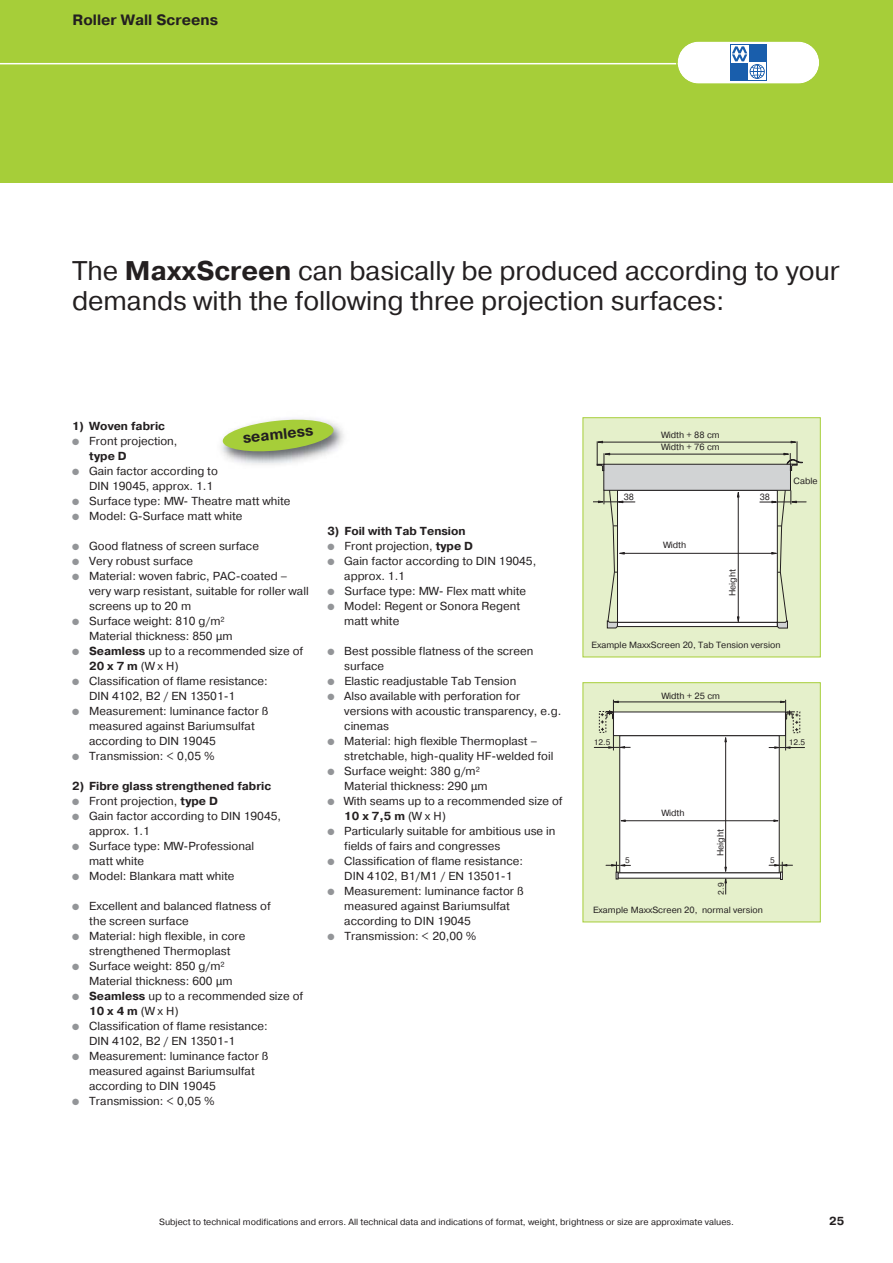
<style>
.page{position:relative;width:893px;height:1263px;background:#fff}
.page>*{position:absolute;margin:0;border:0;box-sizing:border-box;transform-origin:0 0}
.t1{font:27px/30px "Pragmatica";letter-spacing:-.005em;color:#231f20}
.t2{font:700 15px "Pragmatica";color:#231f20}
.t3{font:11.7px/15px "Pragmatica";color:#231f20}
.t4{font:700 11.7px "Pragmatica";color:#231f20}
.t5{font:9px "Pragmatica";color:#231f20}
.t6{font:8.85px "Pragmatica Book A";color:#231f20}
.t7{font:7.95px "Pragmatica Book A";color:#231f20}
.s1{font-weight:700}
.s2{color:#939598}
</style>
<div class="page">
<div style="left:0;top:0;width:893px;height:183px;background:#a6ce39"></div>
<hr style="left:0;top:63px;width:811px;height:1px;background:#fff">
<svg style="left:676px;top:41px;width:143px;height:43px;background:#d2e1dd"></svg>
<div style="left:583px;top:683px;width:237px;height:238px;background:#e5f0cb"></div>
<div style="left:583px;top:682px;width:238px;height:240px;border:1px solid #a6ce39"></div>
<div style="left:620px;top:735px;width:159px;height:138px;background:#fff"></div>
<hr style="left:625px;top:820px;width:150px;height:1px;background:#231f20">
<svg style="left:619px;top:820px;width:7px;height:2px"></svg>
<svg style="left:773px;top:820px;width:7px;height:2px"></svg>
<hr style="left:725px;top:741px;width:1px;height:126px;background:#231f20">
<svg style="left:724px;top:736px;width:3px;height:6px"></svg>
<hr style="left:618px;top:702px;width:163px;height:1px;background:#231f20">
<hr style="left:613px;top:700px;width:1px;height:50px;background:#231f20">
<hr style="left:785px;top:700px;width:1px;height:50px;background:#231f20">
<svg style="left:594px;top:746px;width:36px;height:2px"></svg>
<svg style="left:769px;top:746px;width:35px;height:3px"></svg>
<div style="left:613px;top:712px;width:173px;height:24px;background:#fff;border:1px solid #231f20"></div>
<svg style="left:630px;top:873px;width:139px;height:5px"></svg>
<div style="left:599px;top:711px;width:7px;height:21px;border:1px dashed #231f20"></div>
<svg style="left:601px;top:710px;width:13px;height:21px"></svg>
<svg style="left:724px;top:867px;width:3px;height:27px"></svg>
<svg style="left:606px;top:862px;width:24px;height:17px"></svg>
<svg style="left:769px;top:862px;width:23px;height:18px"></svg>
<svg style="left:785px;top:710px;width:13px;height:21px"></svg>
<div style="left:583px;top:418px;width:237px;height:239px;background:#e5f0cb"></div>
<div style="left:583px;top:417px;width:238px;height:240px;border:1px solid #a6ce39"></div>
<div style="left:617px;top:490px;width:160px;height:132px;background:#fff;border:1px solid #231f20"></div>
<svg style="left:635px;top:622px;width:125px;height:5px"></svg>
<hr style="left:624px;top:553px;width:149px;height:1px;background:#231f20">
<hr style="left:738px;top:496px;width:1px;height:121px;background:#231f20">
<svg style="left:737px;top:616px;width:2px;height:7px"></svg>
<svg style="left:737px;top:490px;width:2px;height:7px"></svg>
<div style="left:604px;top:464px;width:187px;height:26px;background:#d1d3d4;border:1px solid #231f20"></div>
<svg style="left:594px;top:490px;width:41px;height:138px"></svg>
<svg style="left:760px;top:490px;width:46px;height:138px"></svg>
<hr style="left:610px;top:454px;width:175px;height:1px;background:#231f20">
<hr style="left:603px;top:442px;width:189px;height:1px;background:#231f20">
<svg style="left:596px;top:441px;width:14px;height:30px"></svg>
<svg style="left:783px;top:441px;width:20px;height:30px"></svg>
<img style="left:221px;top:424px;width:123px;height:41px">
<svg style="left:222px;top:418px;width:112px;height:35px"></svg>
<p class="t2" style="left:73px;top:15px;width:147px">Roller Wall Screens</p>
<h1 class="t1" style="left:72px;top:258px;width:769px">The <span class="s1">MaxxScreen</span> can basically be produced according to your demands with the following three projection surfaces:</h1>
<p class="t4" style="left:72px;top:422px;width:94px">1) Woven fabric</p>
<p class="t3" style="left:89px;top:435px;width:90px;text-indent:-17px"><span class="s2">●</span> Front projection, <span class="s1">type D</span></p>
<p class="t3" style="left:89px;top:465px;width:130px;text-indent:-17px"><span class="s2">●</span> Gain factor according to<br>DIN 19045, approx. 1.1</p>
<p class="t3" style="left:72px;top:495px;width:220px"><span class="s2">●</span> Surface type: MW- Theatre matt white</p>
<p class="t3" style="left:72px;top:510px;width:172px"><span class="s2">●</span> Model: G-Surface matt white</p>
<p class="t3" style="left:72px;top:540px;width:188px"><span class="s2">●</span> Good flatness of screen surface</p>
<p class="t3" style="left:72px;top:555px;width:122px"><span class="s2">●</span> Very robust surface</p>
<p class="t3" style="left:89px;top:570px;width:221px;text-indent:-17px"><span class="s2">●</span> Material: woven fabric, PAC-coated – very warp resistant, suitable for roller wall screens up to 20 m</p>
<p class="t3" style="left:89px;top:615px;width:145px;text-indent:-17px"><span class="s2">●</span> Surface weight: 810 g/m²<br>Material thickness: 850 μm</p>
<p class="t3" style="left:89px;top:645px;width:216px;text-indent:-17px"><span class="s2">●</span> <span class="s1">Seamless</span> up to a recommended size of<br><span class="s1">20 x 7 m</span> (W x H)</p>
<p class="t3" style="left:89px;top:675px;width:180px;text-indent:-17px"><span class="s2">●</span> Classification of flame resistance:<br>DIN 4102, B2 / EN 13501-1</p>
<p class="t3" style="left:89px;top:705px;width:181px;text-indent:-17px"><span class="s2">●</span> Measurement: luminance factor ß measured against Bariumsulfat according to DIN 19045</p>
<p class="t3" style="left:72px;top:750px;width:144px"><span class="s2">●</span> Transmission: &lt; 0,05 %</p>
<p class="t4" style="left:72px;top:782px;width:201px">2) Fibre glass strengthened fabric</p>
<p class="t3" style="left:72px;top:795px;width:147px"><span class="s2">●</span> Front projection, <span class="s1">type D</span></p>
<p class="t3" style="left:89px;top:810px;width:193px;text-indent:-17px"><span class="s2">●</span> Gain factor according to DIN 19045, approx. 1.1</p>
<p class="t3" style="left:89px;top:840px;width:167px;text-indent:-17px"><span class="s2">●</span> Surface type: MW-Professional matt white</p>
<p class="t3" style="left:72px;top:870px;width:164px"><span class="s2">●</span> Model: Blankara matt white</p>
<p class="t3" style="left:89px;top:900px;width:183px;text-indent:-17px"><span class="s2">●</span> Excellent and balanced flatness of the screen surface</p>
<p class="t3" style="left:72px;top:930px;width:175px;text-align:center"><span class="s2">●</span> Material: high flexible, in core strengthened Thermoplast</p>
<p class="t3" style="left:89px;top:960px;width:145px;text-indent:-17px"><span class="s2">●</span> Surface weight: 850 g/m²<br>Material thickness: 600 μm</p>
<p class="t3" style="left:89px;top:990px;width:216px;text-indent:-17px"><span class="s2">●</span> <span class="s1">Seamless</span> up to a recommended size of<br><span class="s1">10 x 4 m</span> (W x H)</p>
<p class="t3" style="left:89px;top:1020px;width:180px;text-indent:-17px"><span class="s2">●</span> Classification of flame resistance:<br>DIN 4102, B2 / EN 13501-1</p>
<p class="t3" style="left:89px;top:1050px;width:181px;text-indent:-17px"><span class="s2">●</span> Measurement: luminance factor ß measured against Bariumsulfat according to DIN 19045</p>
<p class="t3" style="left:72px;top:1095px;width:144px"><span class="s2">●</span> Transmission: &lt; 0,05 %</p>
<p class="t2" style="left:242px;top:433px;width:72px;rotate:-6deg">seamless</p>
<p class="t4" style="left:327px;top:527px;width:140px">3) Foil with Tab Tension</p>
<p class="t3" style="left:327px;top:540px;width:147px"><span class="s2">●</span> Front projection, <span class="s1">type D</span></p>
<p class="t3" style="left:344px;top:555px;width:193px;text-indent:-17px"><span class="s2">●</span> Gain factor according to DIN 19045, approx. 1.1</p>
<p class="t3" style="left:327px;top:585px;width:200px"><span class="s2">●</span> Surface type: MW- Flex matt white</p>
<p class="t3" style="left:344px;top:600px;width:177px;text-indent:-17px"><span class="s2">●</span> Model: Regent or Sonora Regent matt white</p>
<p class="t3" style="left:344px;top:645px;width:191px;text-indent:-17px"><span class="s2">●</span> Best possible flatness of the screen surface</p>
<p class="t3" style="left:327px;top:675px;width:190px"><span class="s2">●</span> Elastic readjustable Tab Tension</p>
<p class="t3" style="left:344px;top:690px;width:219px;text-indent:-17px"><span class="s2">●</span> Also available with perforation for versions with acoustic transparency, e.g. cinemas</p>
<p class="t3" style="left:344px;top:735px;width:211px;text-indent:-17px"><span class="s2">●</span> Material: high flexible Thermoplast – stretchable, high-quality HF-welded foil</p>
<p class="t3" style="left:344px;top:765px;width:145px;text-indent:-17px"><span class="s2">●</span> Surface weight: 380 g/m²<br>Material thickness: 290 μm</p>
<p class="t3" style="left:344px;top:795px;width:220px;text-indent:-17px"><span class="s2">●</span> With seams up to a recommended size of<br><span class="s1">10 x 7,5 m</span> (W x H)</p>
<p class="t3" style="left:344px;top:825px;width:213px;text-indent:-17px"><span class="s2">●</span> Particularly suitable for ambitious use in fields of fairs and congresses</p>
<p class="t3" style="left:327px;top:855px;width:197px;text-align:center"><span class="s2">●</span> Classification of flame resistance:<br>DIN 4102, B1/M1 / EN 13501-1</p>
<p class="t3" style="left:344px;top:885px;width:181px;text-indent:-17px"><span class="s2">●</span> Measurement: luminance factor ß measured against Bariumsulfat according to DIN 19045</p>
<p class="t3" style="left:327px;top:930px;width:151px"><span class="s2">●</span> Transmission: &lt; 20,00 %</p>
<p class="t5" style="left:661px;top:431px;width:60px">Width + 88 cm</p>
<p class="t5" style="left:661px;top:444px;width:60px">Width + 76 cm</p>
<p class="t6" style="left:624px;top:494px;width:12px">38</p>
<p class="t6" style="left:760px;top:494px;width:12px">38</p>
<p class="t5" style="left:663px;top:542px;width:24px">Width</p>
<p class="t5" style="left:729px;top:596px;width:28px;rotate:-90deg">Height</p>
<p class="t5" style="left:794px;top:477px;width:26px">Cable</p>
<p class="t5" style="left:591px;top:641px;width:191px">Example MaxxScreen 20, Tab Tension version</p>
<p class="t5" style="left:662px;top:693px;width:60px">Width + 25 cm</p>
<p class="t7" style="left:594px;top:739px;width:18px">12.5</p>
<p class="t7" style="left:789px;top:740px;width:18px">12.5</p>
<p class="t5" style="left:662px;top:809px;width:24px">Width</p>
<p class="t5" style="left:717px;top:856px;width:28px;rotate:-90deg">Height</p>
<p class="t7" style="left:625px;top:857px;width:6px">5</p>
<p class="t7" style="left:770px;top:857px;width:6px">5</p>
<p class="t7" style="left:718px;top:894px;width:13px;rotate:-90deg">2.9</p>
<p class="t5" style="left:593px;top:906px;width:171px">Example MaxxScreen 20, normal version</p>
<p class="t5" style="left:159px;top:1219px;width:576px">Subject to technical modifications and errors. All technical data and indications of format, weight, brightness or size are approximate values.</p>
<p class="t4" style="left:829px;top:1217px;width:17px">25</p>
</div>
